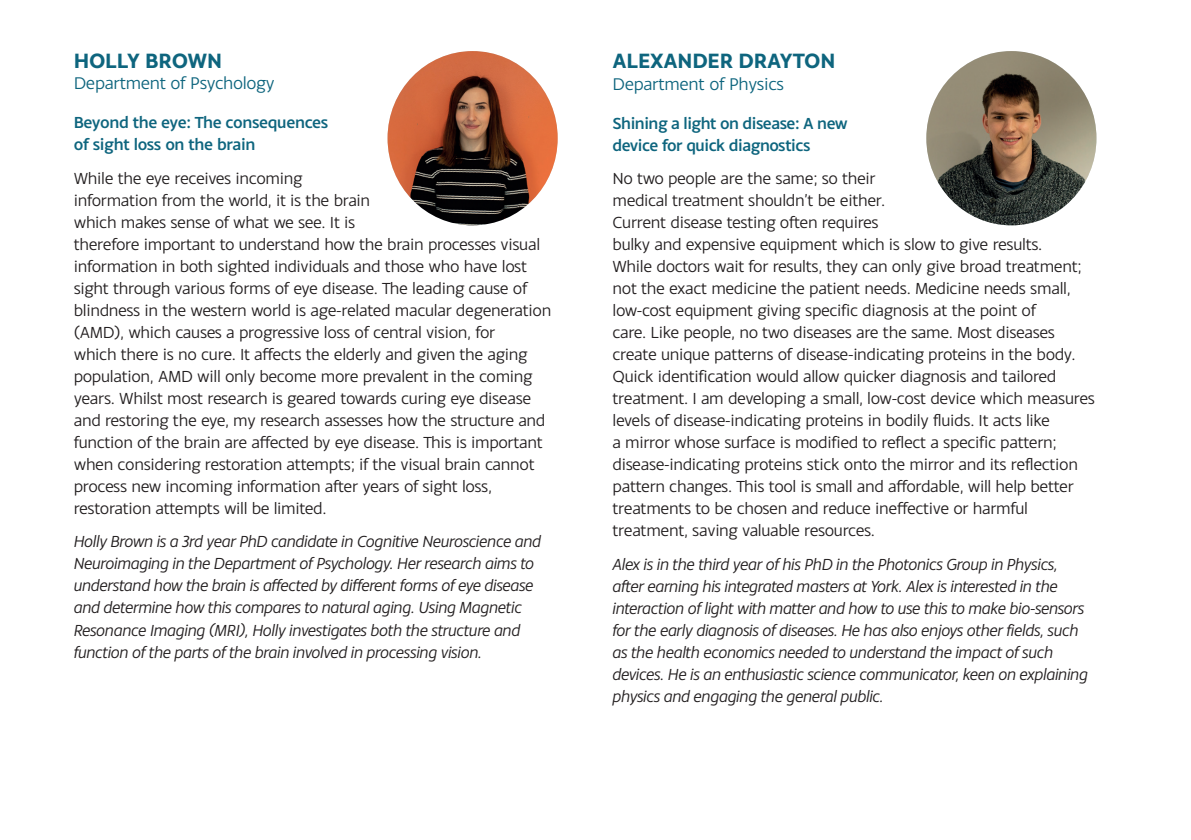
<style>
.page{position:relative;width:1191px;height:840px;background:#fff}
.page>*{position:absolute;margin:0;border:0;box-sizing:border-box;transform-origin:0 0}
.t1{font:700 22px "Monsal Gothic";letter-spacing:-.01em;color:#0e657e}
.t2{font:18px "Monsal Gothic";letter-spacing:-.02em;color:#0e657e}
.t3{font:17px/22px "Monsal Gothic";letter-spacing:-.02em;color:#231f20}
.t4{font:italic 17px/22px "Monsal Gothic";letter-spacing:-.02em;color:#231f20}
.t5{font:500 17px/22px "Monsal Gothic";letter-spacing:-.03em;color:#0e657e}
</style>
<div class="page">
<img style="left:387px;top:51px;width:170px;height:174px">
<img style="left:926px;top:51px;width:170px;height:174px">
<p class="t1" style="left:74px;top:46px;width:150px">HOLLY BROWN</p>
<p class="t2" style="left:74px;top:72px;width:202px">Department of Psychology</p>
<p class="t5" style="left:74px;top:111px;width:256px">Beyond the eye: The consequences of sight loss on the brain</p>
<p class="t3" style="left:74px;top:166px;width:479px">While the eye receives incoming<br>information from the world, it is the brain<br>which makes sense of what we see. It is<br>therefore important to understand how the brain processes visual information in both sighted individuals and those who have lost sight through various forms of eye disease. The leading cause of blindness in the western world is age-related macular degeneration (AMD), which causes a progressive loss of central vision, for<br>which there is no cure. It affects the elderly and given the aging population, AMD will only become more prevalent in the coming years. Whilst most research is geared towards curing eye disease and restoring the eye, my research assesses how the structure and function of the brain are affected by eye disease. This is important when considering restoration attempts; if the visual brain cannot process new incoming information after years of sight loss, restoration attempts will be limited.</p>
<p class="t4" style="left:74px;top:530px;width:469px">Holly Brown is a 3rd year PhD candidate in Cognitive Neuroscience and Neuroimaging in the Department of Psychology. Her research aims to understand how the brain is affected by different forms of eye disease and determine how this compares to natural aging. Using Magnetic Resonance Imaging (MRI), Holly investigates both the structure and function of the parts of the brain involved in processing vision.</p>
<p class="t1" style="left:612px;top:46px;width:224px">ALEXANDER DRAYTON</p>
<p class="t2" style="left:612px;top:72px;width:173px">Department of Physics</p>
<p class="t5" style="left:612px;top:111px;width:237px">Shining a light on disease: A new device for quick diagnostics</p>
<p class="t3" style="left:612px;top:167px;width:484px">No two people are the same; so their<br>medical treatment shouldn’t be either.<br>Current disease testing often requires<br>bulky and expensive equipment which is slow to give results.<br>While doctors wait for results, they can only give broad treatment; not the exact medicine the patient needs. Medicine needs small, low-cost equipment giving specific diagnosis at the point of<br>care. Like people, no two diseases are the same. Most diseases create unique patterns of disease-indicating proteins in the body.<br>Quick identification would allow quicker diagnosis and tailored treatment. I am developing a small, low-cost device which measures levels of disease-indicating proteins in bodily fluids. It acts like<br>a mirror whose surface is modified to reflect a specific pattern; disease-indicating proteins stick onto the mirror and its reflection pattern changes. This tool is small and affordable, will help better treatments to be chosen and reduce ineffective or harmful treatment, saving valuable resources.</p>
<p class="t4" style="left:612px;top:552px;width:477px">Alex is in the third year of his PhD in the Photonics Group in Physics, after earning his integrated masters at York. Alex is interested in the interaction of light with matter and how to use this to make bio-sensors for the early diagnosis of diseases. He has also enjoys other fields, such as the health economics needed to understand the impact of such devices. He is an enthusiastic science communicator, keen on explaining physics and engaging the general public.</p>
</div>
